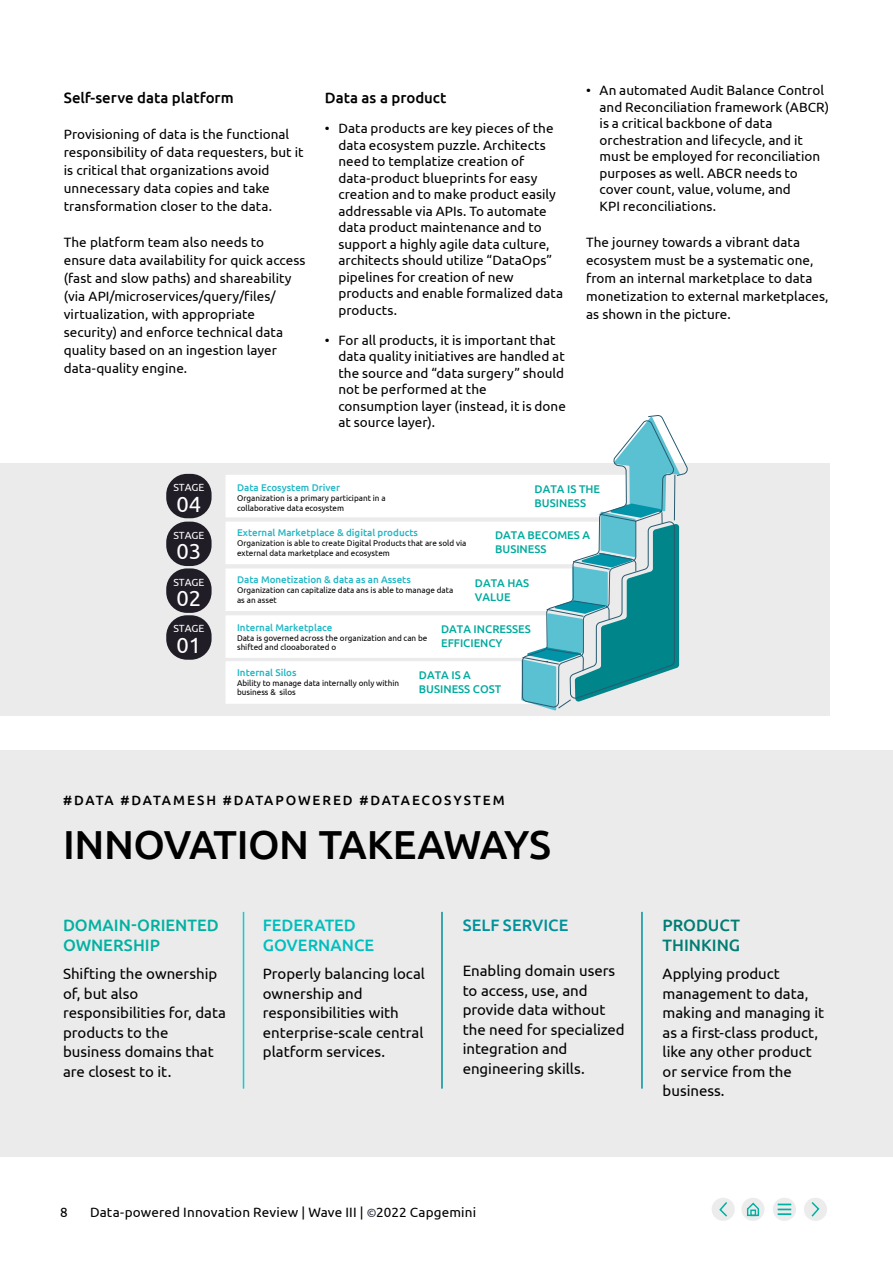
<style>
.page{position:relative;width:893px;height:1263px;background:#fff}
.page>*{position:absolute;margin:0;border:0;box-sizing:border-box;transform-origin:0 0}
.t1{font:500 40.5px "Ubuntu";letter-spacing:-.015em;color:#000}
.t2{font:22.05px "Ubuntu";color:#fff}
.t3{font:500 16.5px/19.8px "Ubuntu";color:#00b1a1}
.t4{font:500 16.5px/19.8px "Ubuntu";color:#00bebe}
.t5{font:500 16.5px/19.8px "Ubuntu";color:#007d74}
.t6{font:500 16.5px "Ubuntu";letter-spacing:.005em;color:#00919a}
.t7{font:15px/19.5px "Ubuntu";color:#000}
.t8{font:500 15px "Ubuntu";letter-spacing:-.005em;color:#000}
.t9{font:13.5px/16.5px "Ubuntu";letter-spacing:.005em;color:#000}
.t10{font:500 13.5px "Ubuntu";letter-spacing:.135em;color:#000}
.t11{font:500 11.25px/14px "Ubuntu";color:#00ab9e}
.t12{font:10.35px "Ubuntu";color:#fff}
.t13{font:500 9.75px "Ubuntu";color:#23b7c5}
.t14{font:8.4px/9.8px "Ubuntu";color:#000}
.s1{color:#fff}
.s2{font-size:12px;color:#272936}
</style>
<div class="page">
<div style="left:0;top:463px;width:829px;height:252px;background:#ebebeb"></div>
<div style="left:0;top:750px;width:893px;height:407px;background:#ebebeb"></div>
<hr style="left:243px;top:912px;width:1px;height:177px;background:#00d4cf">
<hr style="left:441px;top:912px;width:2px;height:177px;background:#00919a">
<hr style="left:641px;top:912px;width:2px;height:177px;background:#00929b">
<svg style="left:226px;top:415px;width:462px;height:296px"></svg>
<div style="left:166px;top:474px;width:46px;height:44px;background:#201d27;border-radius:21px"></div>
<div style="left:166px;top:522px;width:46px;height:44px;background:#201d27;border-radius:21px"></div>
<div style="left:166px;top:568px;width:46px;height:45px;background:#201d27;border-radius:21px"></div>
<div style="left:166px;top:615px;width:46px;height:45px;background:#201d27;border-radius:21px"></div>
<div style="left:741px;top:1197px;width:24px;height:24px;background:#ececec;border-radius:50%"></div>
<div style="left:740px;top:1196px;width:26px;height:26px;border:2px solid #fff;border-radius:50%"></div>
<svg style="left:746px;top:1202px;width:14px;height:15px"></svg>
<div style="left:711px;top:1197px;width:24px;height:24px;background:#ececec;border-radius:50%"></div>
<div style="left:710px;top:1196px;width:26px;height:26px;border:2px solid #fff;border-radius:50%"></div>
<svg style="left:719px;top:1202px;width:8px;height:15px"></svg>
<div style="left:803px;top:1197px;width:25px;height:24px;background:#ececec;border-radius:50%"></div>
<div style="left:802px;top:1196px;width:27px;height:26px;border:2px solid #fff;border-radius:50%"></div>
<svg style="left:811px;top:1202px;width:9px;height:15px"></svg>
<div style="left:772px;top:1197px;width:25px;height:24px;background:#ececec;border-radius:50%"></div>
<div style="left:771px;top:1196px;width:26px;height:26px;border:2px solid #fff;border-radius:50%"></div>
<svg style="left:778px;top:1203px;width:13px;height:12px"></svg>
<p class="t8" style="left:64px;top:88px;width:171px">Self-serve data platform</p>
<p class="t9" style="left:64px;top:125px;width:241px;line-height:18px">Provisioning of data is the functional responsibility of data requesters, but it is critical that organizations avoid unnecessary data copies and take transformation closer to the data.</p>
<p class="t9" style="left:64px;top:233px;width:243px;line-height:18px">The platform team also needs to ensure data availability for quick access (fast and slow paths) and shareability (via API/microservices/query/files/ virtualization, with appropriate security) and enforce technical data quality based on an ingestion layer data-quality engine.</p>
<p class="t8" style="left:325px;top:88px;width:123px">Data as a product</p>
<p class="t9" style="left:338px;top:120px;width:226px;text-indent:-14px">• Data products are key pieces of the data ecosystem puzzle. Architects need to templatize creation of data-product blueprints for easy creation and to make product easily addressable via APIs. To automate data product maintenance and to support a highly agile data culture, architects should utilize “DataOps” pipelines for creation of new products and enable formalized data products.</p>
<p class="t9" style="left:338px;top:331px;width:229px;text-indent:-14px">• For all products, it is important that data quality initiatives are handled at the source and “data surgery” should not be performed at the consumption layer (instead, it is done at source layer).</p>
<p class="t9" style="left:600px;top:82px;width:231px;text-indent:-14px">• An automated Audit Balance Control and Reconciliation framework (ABCR) is a critical backbone of data orchestration and lifecycle, and it must be employed for reconciliation purposes as well. ABCR needs to cover count, value, volume, and<br>KPI reconciliations.</p>
<p class="t9" style="left:586px;top:233px;width:244px;line-height:18px">The journey towards a vibrant data ecosystem must be a systematic one, from an internal marketplace to data monetization to external marketplaces, as shown in the picture.</p>
<p class="t12" style="left:173px;top:481px;width:33px">STAGE</p>
<h2 class="t2" style="left:176px;top:490px;width:26px">04</h2>
<p class="t12" style="left:173px;top:529px;width:33px">STAGE</p>
<h2 class="t2" style="left:176px;top:538px;width:26px">03</h2>
<p class="t12" style="left:173px;top:576px;width:33px">STAGE</p>
<h2 class="t2" style="left:176px;top:585px;width:26px">02</h2>
<p class="t12" style="left:173px;top:622px;width:33px">STAGE</p>
<h2 class="t2" style="left:176px;top:632px;width:26px">01</h2>
<p class="t13" style="left:237px;top:481px;width:105px">Data Ecosystem Driver</p>
<p class="t14" style="left:237px;top:493px;width:150px">Organization is a primary participant in a collaborative data ecosystem</p>
<p class="t13" style="left:237px;top:526px;width:182px">External Marketplace &amp; digital products</p>
<p class="t14" style="left:237px;top:538px;width:231px">Organization is able to create Digital Products that are sold via external data marketplace and ecosystem</p>
<p class="t13" style="left:237px;top:573px;width:175px">Data Monetization &amp; data as an Assets</p>
<p class="t14" style="left:237px;top:585px;width:218px">Organization can capitalize data ans is able to manage data as an asset</p>
<p class="t13" style="left:237px;top:621px;width:97px">Internal Marketplace</p>
<p class="t14" style="left:237px;top:632px;width:192px">Data is governed across the organization and can be shifted and clooaborated o<span class="s1">n across the business</span></p>
<p class="t13" style="left:237px;top:666px;width:61px">Internal Silos</p>
<p class="t14" style="left:237px;top:677px;width:164px">Ability to manage data internally only within business &amp; silos</p>
<p class="t11" style="left:535px;top:482px;width:67px">DATA IS THE<br>BUSINESS</p>
<p class="t11" style="left:495px;top:528px;width:97px">DATA BECOMES A<br>BUSINESS</p>
<p class="t11" style="left:475px;top:575px;width:56px">DATA HAS<br>VALUE</p>
<p class="t11" style="left:441px;top:621px;width:91px">DATA INCRESSES<br>EFFICIENCY</p>
<p class="t11" style="left:419px;top:667px;width:84px">DATA IS A<br>BUSINESS COST</p>
<p class="t10" style="left:63px;top:792px;width:443px">#DATA #DATAMESH #DATAPOWERED #DATAECOSYSTEM</p>
<h1 class="t1" style="left:63px;top:819px;width:489px">INNOVATION TAKEAWAYS</h1>
<p class="t3" style="left:63px;top:914px;width:157px">DOMAIN-ORIENTED<br>OWNERSHIP</p>
<p class="t7" style="left:63px;top:964px;width:165px">Shifting the ownership of, but also responsibilities for, data products to the business domains that are closest to it.</p>
<p class="t4" style="left:263px;top:914px;width:113px">FEDERATED<br>GOVERNANCE</p>
<p class="t7" style="left:263px;top:964px;width:164px">Properly balancing local ownership and responsibilities with enterprise-scale central platform services.</p>
<p class="t6" style="left:463px;top:915px;width:107px">SELF SERVICE</p>
<p class="t7" style="left:463px;top:961px;width:164px">Enabling domain users to access, use, and provide data without the need for specialized integration and engineering skills.</p>
<p class="t5" style="left:663px;top:914px;width:79px">PRODUCT<br>THINKING</p>
<p class="t7" style="left:663px;top:964px;width:163px">Applying product management to data, making and managing it as a first-class product, like any other product or service from the business.</p>
<p class="t9" style="left:60px;top:1203px;width:9px">8</p>
<p class="t9" style="left:90px;top:1203px;width:388px">Data-powered Innovation Review | Wave III | <span class="s2">©</span>2022 Capgemini</p>
</div>
